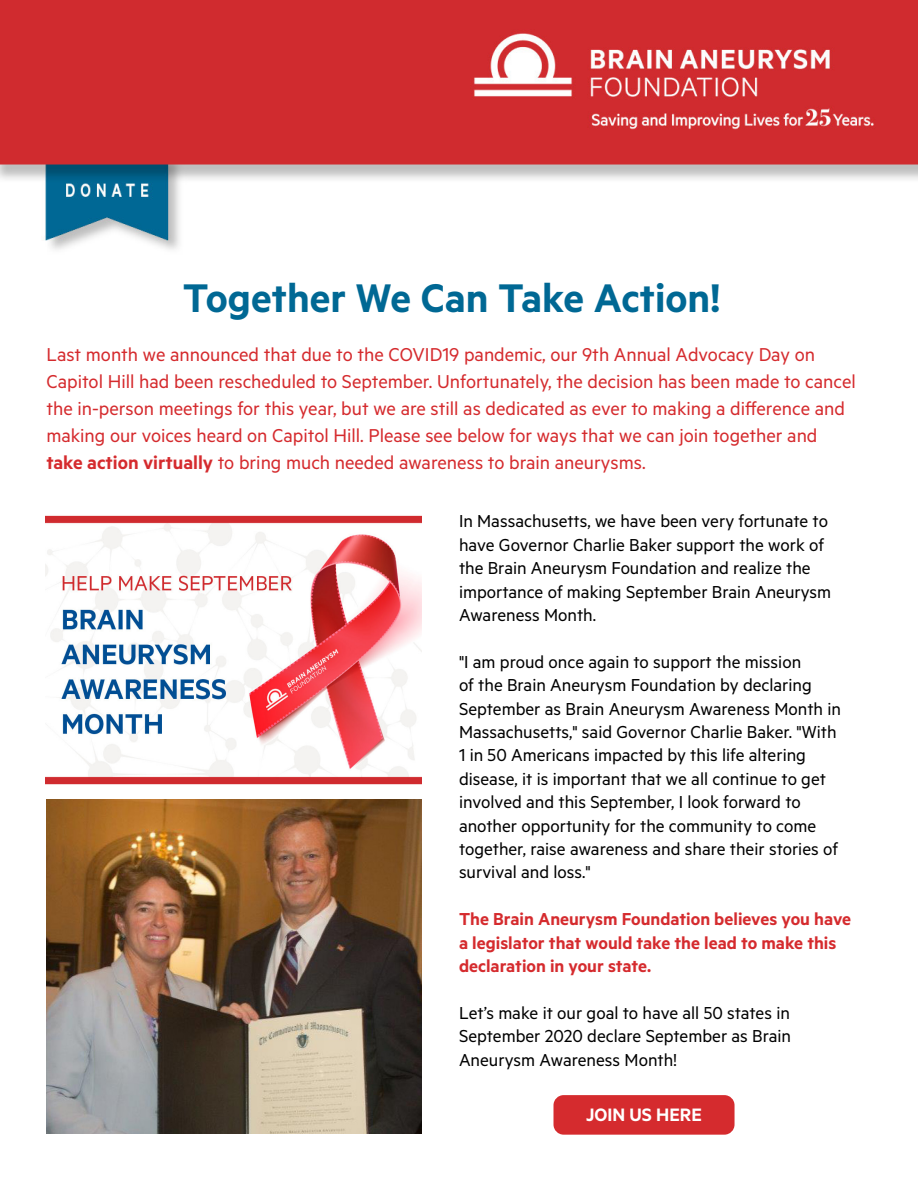
<style>
.page{position:relative;width:918px;height:1188px;background:#fff}
.page>*{position:absolute;margin:0;border:0;box-sizing:border-box;transform-origin:0 0}
.t1{font:600 45px "Metric";color:#006894}
.t2{font:21px/27px "Metric";color:#d52b2e}
.t3{font:600 20.25px "Metric";color:#fff}
.t4{font:19.5px/23.4px "Metric";color:#000}
.t5{font:600 19.5px/23.4px "Metric";color:#d52b2e}
.s1{font-weight:600}
</style>
<div class="page">
<img style="left:0;top:0;width:918px;height:250px">
<img style="left:46px;top:799px;width:375px;height:335px">
<div style="left:554px;top:1095px;width:181px;height:40px;background:#d52b2e;border-radius:10px"></div>
<img style="left:46px;top:515px;width:375px;height:270px">
<p class="t1" style="left:183px;top:272px;width:539px">Together We Can Take Action!</p>
<p class="t2" style="left:46px;top:340px;width:811px">Last month we announced that due to the COVID19 pandemic, our 9th Annual Advocacy Day on Capitol Hill had been rescheduled to September. Unfortunately, the decision has been made to cancel the in-person meetings for this year, but we are still as dedicated as ever to making a difference and making our voices heard on Capitol Hill. Please see below for ways that we can join together and <span class="s1">take action virtually</span> to bring much needed awareness to brain aneurysms.</p>
<p class="t4" style="left:459px;top:509px;width:374px">In Massachusetts, we have been very fortunate to have Governor Charlie Baker support the work of the Brain Aneurysm Foundation and realize the importance of making September Brain Aneurysm Awareness Month.</p>
<p class="t4" style="left:459px;top:649px;width:384px">"I am proud once again to support the mission<br>of the Brain Aneurysm Foundation by declaring September as Brain Aneurysm Awareness Month in Massachusetts," said Governor Charlie Baker. "With 1 in 50 Americans impacted by this life altering disease, it is important that we all continue to get involved and this September, I look forward to another opportunity for the community to come together, raise awareness and share their stories of survival and loss."</p>
<p class="t5" style="left:459px;top:907px;width:394px">The Brain Aneurysm Foundation believes you have a legislator that would take the lead to make this declaration in your state.</p>
<p class="t4" style="left:459px;top:1000px;width:334px;text-align:justify">Let’s make it our goal to have all 50 states in September 2020 declare September as Brain Aneurysm Awareness Month!</p>
<p class="t3" style="left:586px;top:1103px;width:117px">JOIN US HERE</p>
</div>
